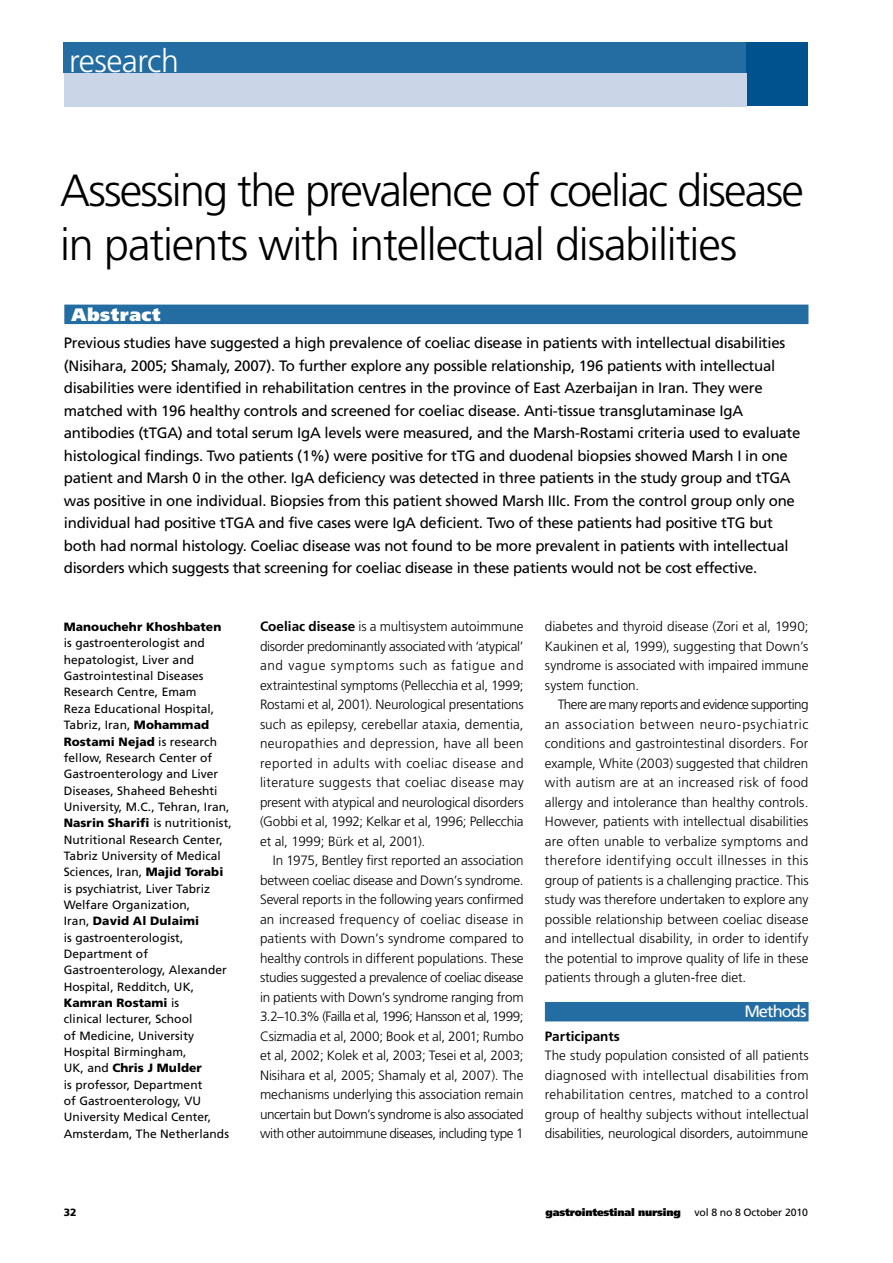
<style>
.page{position:relative;width:893px;height:1263px;background:#fff}
.page>*{position:absolute;margin:0;border:0;box-sizing:border-box;transform-origin:0 0}
.t1{font:300 45px/54px "Frutiger LT Std";letter-spacing:-.025em;color:#000}
.t2{font:300 32.1px "Frutiger LT Std";letter-spacing:-.015em;color:#fff}
.t3{font:900 18px "Frutiger LT Std";letter-spacing:.03em;color:#fff}
.t4{font:16.5px "Frutiger LT Std";letter-spacing:-.06em;color:#fff}
.t5{font:15px/22.5px "Frutiger LT Std";letter-spacing:-.02em;color:#000}
.t6{font:300 13.5px/19.5px "Frutiger LT Std";letter-spacing:-.01em;color:#000;text-align:justify}
.t7{font:700 13.5px "Frutiger LT Std";letter-spacing:.005em;color:#000}
.t8{font:12px/16.4px "Frutiger LT Std";letter-spacing:.005em;color:#000}
.t9{font:900 12px "Frutiger LT Std";letter-spacing:.005em;color:#000}
.t10{font:900 10.5px "Frutiger LT Std";letter-spacing:-.02em;color:#000}
.t11{font:10.5px "Frutiger LT Std";letter-spacing:-.015em;color:#000}
.t12{font:900 10.5px "Frutiger LT Std";color:#000}
.s1{font-weight:900}
.s2{font-weight:700}
</style>
<div class="page">
<div style="left:64px;top:43px;width:683px;height:30px;background:#236da2"></div>
<div style="left:747px;top:43px;width:61px;height:63px;background:#00528e"></div>
<div style="left:64px;top:305px;width:744px;height:19px;background:#236da2"></div>
<div style="left:64px;top:73px;width:682px;height:33px;background:#cad6e8"></div>
<div style="left:545px;top:1002px;width:263px;height:19px;background:#236da2"></div>
<h2 class="t2" style="left:69px;top:42px;width:111px">research</h2>
<h1 class="t1" style="left:60px;top:164px;width:745px">Assessing the prevalence of coeliac disease in patients with intellectual disabilities</h1>
<h3 class="t3" style="left:72px;top:304px;width:90px">Abstract</h3>
<p class="t5" style="left:64px;top:332px;width:738px">Previous studies have suggested a high prevalence of coeliac disease in patients with intellectual disabilities (Nisihara, 2005; Shamaly, 2007). To further explore any possible relationship, 196 patients with intellectual disabilities were identified in rehabilitation centres in the province of East Azerbaijan in Iran. They were matched with 196 healthy controls and screened for coeliac disease. Anti-tissue transglutaminase IgA antibodies (tTGA) and total serum IgA levels were measured, and the Marsh-Rostami criteria used to evaluate histological findings. Two patients (1%) were positive for tTG and duodenal biopsies showed Marsh I in one patient and Marsh 0 in the other. IgA deficiency was detected in three patients in the study group and tTGA was positive in one individual. Biopsies from this patient showed Marsh IIIc. From the control group only one individual had positive tTGA and five cases were IgA deficient. Two of these patients had positive tTG but both had normal histology. Coeliac disease was not found to be more prevalent in patients with intellectual disorders which suggests that screening for coeliac disease in these patients would not be cost effective.</p>
<p class="t9" style="left:64px;top:620px;width:159px">Manouchehr Khoshbaten</p>
<p class="t8" style="left:64px;top:635px;width:169px">is gastroenterologist and hepatologist, Liver and<br>Gastrointestinal Diseases<br>Research Centre, Emam<br>Reza Educational Hospital,<br>Tabriz, Iran, <span class="s1">Mohammad<br>Rostami Nejad</span> is research fellow, Research Center of<br>Gastroenterology and Liver<br>Diseases, Shaheed Beheshti<br>University, M.C., Tehran, Iran,<br><span class="s1">Nasrin Sharifi</span> is nutritionist,<br>Nutritional Research Center,<br>Tabriz University of Medical<br>Sciences, Iran, <span class="s1">Majid Torabi </span>is psychiatrist, Liver Tabriz<br>Welfare Organization,<br>Iran, <span class="s1">David Al Dulaimi<br></span>is gastroenterologist,<br>Department of<br>Gastroenterology, Alexander<br>Hospital, Redditch, UK,<br><span class="s1">Kamran Rostami</span> is<br>clinical lecturer, School<br>of Medicine, University<br>Hospital Birmingham,<br>UK, and <span class="s1">Chris J Mulder<br></span>is professor, Department<br>of Gastroenterology, VU<br>University Medical Center,<br>Amsterdam, The Netherlands</p>
<p class="t6" style="left:260px;top:617px;width:265px"><span class="s2">Coeliac disease</span> is a multisystem autoimmune disorder predominantly associated with ‘atypical’ and vague symptoms such as fatigue and extraintestinal symptoms (Pellecchia et al, 1999; Rostami et al, 2001). Neurological presentations such as epilepsy, cerebellar ataxia, dementia, neuropathies and depression, have all been reported in adults with coeliac disease and literature suggests that coeliac disease may present with atypical and neurological disorders (Gobbi et al, 1992; Kelkar et al, 1996; Pellecchia et al, 1999; Bürk et al, 2001).</p>
<p class="t6" style="left:260px;top:851px;width:265px;text-indent:13px">In 1975, Bentley first reported an association between coeliac disease and Down’s syndrome.<br>Several reports in the following years confirmed an increased frequency of coeliac disease in patients with Down’s syndrome compared to healthy controls in different populations. These studies suggested a prevalence of coeliac disease in patients with Down’s syndrome ranging from 3.2–10.3% (Failla et al, 1996; Hansson et al, 1999; Csizmadia et al, 2000; Book et al, 2001; Rumbo et al, 2002; Kolek et al, 2003; Tesei et al, 2003; Nisihara et al, 2005; Shamaly et al, 2007). The mechanisms underlying this association remain uncertain but Down’s syndrome is also associated with other autoimmune diseases, including type 1</p>
<p class="t6" style="left:545px;top:617px;width:265px">diabetes and thyroid disease (Zori et al, 1990; Kaukinen et al, 1999), suggesting that Down’s syndrome is associated with impaired immune system function.</p>
<p class="t6" style="left:545px;top:695px;width:265px;text-indent:13px">There are many reports and evidence supporting an association between neuro-psychiatric conditions and gastrointestinal disorders. For example, White (2003) suggested that children with autism are at an increased risk of food allergy and intolerance than healthy controls.<br>However, patients with intellectual disabilities are often unable to verbalize symptoms and therefore identifying occult illnesses in this group of patients is a challenging practice. This study was therefore undertaken to explore any possible relationship between coeliac disease and intellectual disability, in order to identify the potential to improve quality of life in these patients through a gluten-free diet.</p>
<p class="t4" style="left:744px;top:1001px;width:64px">Methods</p>
<p class="t7" style="left:545px;top:1028px;width:77px">Participants</p>
<p class="t6" style="left:545px;top:1046px;width:265px">The study population consisted of all patients diagnosed with intellectual disabilities from rehabilitation centres, matched to a control group of healthy subjects without intellectual disabilities, neurological disorders, autoimmune</p>
<p class="t12" style="left:64px;top:1206px;width:14px">32</p>
<p class="t10" style="left:546px;top:1206px;width:137px">gastrointestinal nursing</p>
<p class="t11" style="left:694px;top:1207px;width:115px">vol 8 no 8 October 2010</p>
</div>
